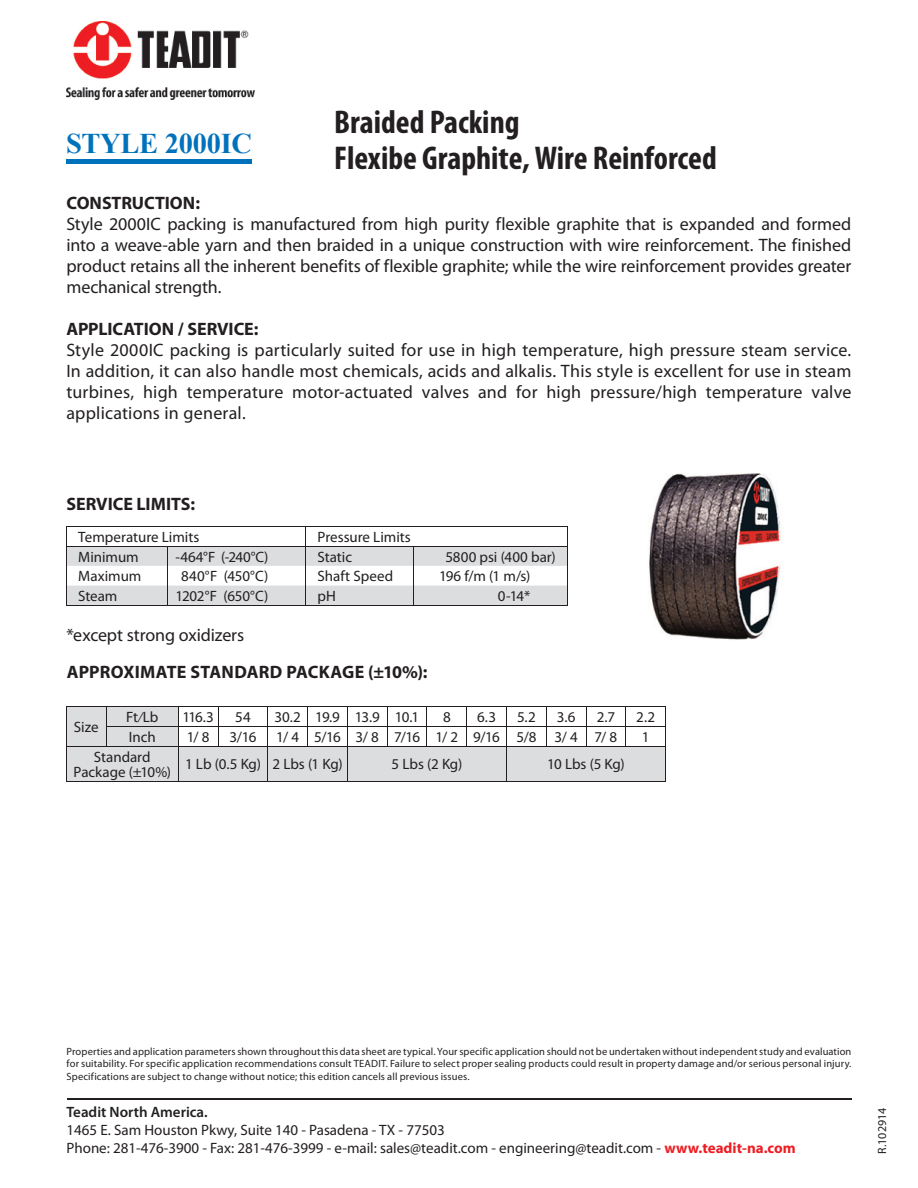
<style>
.page{position:relative;width:918px;height:1188px;background:#fff}
.page>*{position:absolute;margin:0;border:0;box-sizing:border-box;transform-origin:0 0}
.t1{font:700 condensed 33px/36px "Myriad Pro";color:#231f20}
.t2{font:700 28.5px "Times New Roman";letter-spacing:-.01em;color:#0072bc}
.t3{font:18px/21px "Myriad Pro";letter-spacing:-.005em;color:#231f20;text-align:justify}
.t4{font:700 18px "Myriad Pro";color:#231f20}
.t5{font:15px/18px "Myriad Pro";color:#231f20}
.t6{font:600 15px "Myriad Pro";color:#231f20}
.t7{font:12px "Myriad Pro";color:#231f20}
.t8{font:10.5px/12.6px "Myriad Pro";letter-spacing:.01em;color:#231f20;text-align:justify}
.s1{font-weight:700;color:#ee1d23}
</style>
<div class="page">
<div style="left:67px;top:159px;width:185px;height:5px;background:#0072bc"></div>
<img style="left:67px;top:21px;width:188px;height:79px">
<hr style="left:67px;top:1098px;width:784px;height:2px;background:#231f20">
<hr style="left:66px;top:526px;width:102px;height:1px;background:#231f20">
<hr style="left:168px;top:526px;width:138px;height:1px;background:#231f20">
<hr style="left:306px;top:526px;width:108px;height:1px;background:#231f20">
<hr style="left:414px;top:526px;width:154px;height:1px;background:#231f20">
<hr style="left:306px;top:605px;width:108px;height:1px;background:#231f20">
<hr style="left:414px;top:605px;width:154px;height:1px;background:#231f20">
<svg style="left:66px;top:527px;width:502px;height:78px"></svg>
<hr style="left:66px;top:605px;width:102px;height:1px;background:#231f20">
<hr style="left:168px;top:605px;width:138px;height:1px;background:#231f20">
<div style="left:67px;top:707px;width:598px;height:74px;background:#dcdddf"></div>
<hr style="left:66px;top:706px;width:40px;height:1px;background:#231f20">
<svg style="left:66px;top:707px;width:1px;height:39px"></svg>
<hr style="left:106px;top:706px;width:72px;height:1px;background:#231f20">
<hr style="left:178px;top:706px;width:40px;height:1px;background:#231f20">
<hr style="left:218px;top:706px;width:50px;height:1px;background:#231f20">
<hr style="left:268px;top:706px;width:40px;height:1px;background:#231f20">
<hr style="left:308px;top:706px;width:39px;height:1px;background:#231f20">
<hr style="left:347px;top:706px;width:40px;height:1px;background:#231f20">
<hr style="left:387px;top:706px;width:40px;height:1px;background:#231f20">
<hr style="left:427px;top:706px;width:40px;height:1px;background:#231f20">
<hr style="left:467px;top:706px;width:40px;height:1px;background:#231f20">
<hr style="left:507px;top:706px;width:39px;height:1px;background:#231f20">
<hr style="left:546px;top:706px;width:40px;height:1px;background:#231f20">
<hr style="left:586px;top:706px;width:40px;height:1px;background:#231f20">
<hr style="left:626px;top:706px;width:40px;height:1px;background:#231f20">
<hr style="left:106px;top:726px;width:72px;height:1px;background:#231f20">
<svg style="left:106px;top:707px;width:1px;height:39px"></svg>
<svg style="left:178px;top:707px;width:488px;height:39px"></svg>
<hr style="left:66px;top:746px;width:40px;height:1px;background:#231f20">
<hr style="left:66px;top:747px;width:1px;height:34px;background:#231f20">
<hr style="left:106px;top:746px;width:72px;height:1px;background:#231f20">
<hr style="left:178px;top:746px;width:40px;height:1px;background:#231f20">
<hr style="left:178px;top:747px;width:1px;height:34px;background:#231f20">
<hr style="left:218px;top:746px;width:50px;height:1px;background:#231f20">
<hr style="left:268px;top:746px;width:40px;height:1px;background:#231f20">
<hr style="left:267px;top:747px;width:1px;height:34px;background:#231f20">
<hr style="left:308px;top:746px;width:39px;height:1px;background:#231f20">
<hr style="left:347px;top:746px;width:40px;height:1px;background:#231f20">
<hr style="left:347px;top:747px;width:1px;height:34px;background:#231f20">
<hr style="left:387px;top:746px;width:40px;height:1px;background:#231f20">
<hr style="left:427px;top:746px;width:40px;height:1px;background:#231f20">
<hr style="left:467px;top:746px;width:40px;height:1px;background:#231f20">
<hr style="left:507px;top:746px;width:39px;height:1px;background:#231f20">
<hr style="left:506px;top:747px;width:1px;height:34px;background:#231f20">
<hr style="left:546px;top:746px;width:40px;height:1px;background:#231f20">
<hr style="left:586px;top:746px;width:40px;height:1px;background:#231f20">
<hr style="left:626px;top:746px;width:40px;height:1px;background:#231f20">
<hr style="left:665px;top:747px;width:1px;height:34px;background:#231f20">
<hr style="left:66px;top:781px;width:40px;height:1px;background:#231f20">
<hr style="left:106px;top:781px;width:72px;height:1px;background:#231f20">
<hr style="left:178px;top:781px;width:40px;height:1px;background:#231f20">
<hr style="left:218px;top:781px;width:50px;height:1px;background:#231f20">
<hr style="left:268px;top:781px;width:40px;height:1px;background:#231f20">
<hr style="left:308px;top:781px;width:39px;height:1px;background:#231f20">
<hr style="left:347px;top:781px;width:40px;height:1px;background:#231f20">
<hr style="left:387px;top:781px;width:40px;height:1px;background:#231f20">
<hr style="left:427px;top:781px;width:40px;height:1px;background:#231f20">
<hr style="left:467px;top:781px;width:40px;height:1px;background:#231f20">
<hr style="left:507px;top:781px;width:39px;height:1px;background:#231f20">
<hr style="left:546px;top:781px;width:40px;height:1px;background:#231f20">
<hr style="left:586px;top:781px;width:40px;height:1px;background:#231f20">
<hr style="left:626px;top:781px;width:40px;height:1px;background:#231f20">
<img style="left:649px;top:473px;width:132px;height:167px">
<h2 class="t2" style="left:66px;top:124px;width:188px">STYLE 2000IC</h2>
<h1 class="t1" style="left:334px;top:103px;width:384px">Braided Packing<br>Flexibe Graphite, Wire Reinforced</h1>
<p class="t4" style="left:66px;top:191px;width:135px">CONSTRUCTION:</p>
<p class="t3" style="left:66px;top:213px;width:786px">Style 2000IC packing is manufactured from high purity flexible graphite that is expanded and formed into a weave-able yarn and then braided in a unique construction with wire reinforcement. The finished product retains all the inherent benefits of flexible graphite; while the wire reinforcement provides greater mechanical strength.</p>
<p class="t4" style="left:66px;top:317px;width:194px">APPLICATION / SERVICE:</p>
<p class="t3" style="left:66px;top:339px;width:786px">Style 2000IC packing is particularly suited for use in high temperature, high pressure steam service.<br>In addition, it can also handle most chemicals, acids and alkalis. This style is excellent for use in steam turbines, high temperature motor-actuated valves and for high pressure/high temperature valve applications in general.</p>
<p class="t4" style="left:67px;top:492px;width:130px">SERVICE LIMITS:</p>
<p class="t5" style="left:78px;top:528px;width:123px">Temperature Limits</p>
<p class="t5" style="left:318px;top:528px;width:95px">Pressure Limits</p>
<p class="t5" style="left:78px;top:547px;width:62px">Minimum</p>
<p class="t5" style="left:175px;top:547px;width:94px">-464°F (-240°C)</p>
<p class="t5" style="left:318px;top:547px;width:36px">Static</p>
<p class="t5" style="left:445px;top:547px;width:112px">5800 psi (400 bar)</p>
<p class="t5" style="left:78px;top:567px;width:65px">Maximum</p>
<p class="t5" style="left:181px;top:567px;width:89px">840°F (450°C)</p>
<p class="t5" style="left:318px;top:567px;width:77px">Shaft Speed</p>
<p class="t5" style="left:439px;top:567px;width:93px">196 f/m (1 m/s)</p>
<p class="t5" style="left:78px;top:587px;width:41px">Steam</p>
<p class="t5" style="left:176px;top:587px;width:94px">1202°F (650°C)</p>
<p class="t5" style="left:318px;top:587px;width:20px">pH</p>
<p class="t5" style="left:498px;top:587px;width:34px">0-14*</p>
<p class="t3" style="left:66px;top:624px;width:179px">*except strong oxidizers</p>
<p class="t4" style="left:67px;top:660px;width:362px">APPROXIMATE STANDARD PACKAGE (±10%):</p>
<p class="t5" style="left:126px;top:708px;width:34px">Ft⁄Lb</p>
<p class="t5" style="left:183px;top:708px;width:33px">116.3</p>
<p class="t5" style="left:235px;top:708px;width:17px">54</p>
<p class="t5" style="left:275px;top:708px;width:146px">30.2 19.9 13.9 10.1</p>
<p class="t5" style="left:443px;top:708px;width:9px">8</p>
<p class="t5" style="left:477px;top:708px;width:20px">6.3</p>
<p class="t5" style="left:517px;top:708px;width:20px">5.2</p>
<p class="t5" style="left:557px;top:708px;width:20px">3.6</p>
<p class="t5" style="left:597px;top:708px;width:20px">2.7</p>
<p class="t5" style="left:636px;top:708px;width:20px">2.2</p>
<p class="t5" style="left:129px;top:728px;width:28px">Inch</p>
<p class="t5" style="left:187px;top:728px;width:24px">1/ 8</p>
<p class="t5" style="left:230px;top:728px;width:28px">3/16</p>
<p class="t5" style="left:276px;top:728px;width:342px">1/ 4 5/16 3/ 8 7/16 1/ 2 9/16 5/8 3/ 4 7/ 8</p>
<p class="t5" style="left:642px;top:728px;width:9px">1</p>
<p class="t5" style="left:74px;top:749px;width:99px;line-height:15px;text-align:center">Standard<br>Package (±10%)</p>
<p class="t5" style="left:185px;top:755px;width:159px">1 Lb (0.5 Kg) 2 Lbs (1 Kg)</p>
<p class="t5" style="left:392px;top:755px;width:72px">5 Lbs (2 Kg)</p>
<p class="t5" style="left:547px;top:755px;width:79px">10 Lbs (5 Kg)</p>
<p class="t5" style="left:74px;top:718px;width:26px">Size</p>
<p class="t8" style="left:67px;top:1045px;width:786px">Properties and application parameters shown throughout this data sheet are typical. Your specific application should not be undertaken without independent study and evaluation for suitability. For specific application recommendations consult TEADIT. Failure to select proper sealing products could result in property damage and/or serious personal injury.<br>Specifications are subject to change without notice; this edition cancels all previous issues.</p>
<p class="t6" style="left:67px;top:1102px;width:143px">Teadit North America.</p>
<p class="t5" style="left:67px;top:1121px;width:731px">1465 E. Sam Houston Pkwy, Suite 140 - Pasadena - TX - 77503<br>Phone: 281-476-3900 - Fax: 281-476-3999 - e-mail: sales@teadit.com - engineering@teadit.com - <span class="s1">www.teadit-na.com</span></p>
<p class="t7" style="left:875px;top:1154px;width:47px;rotate:-90deg">R.102914</p>
</div>
